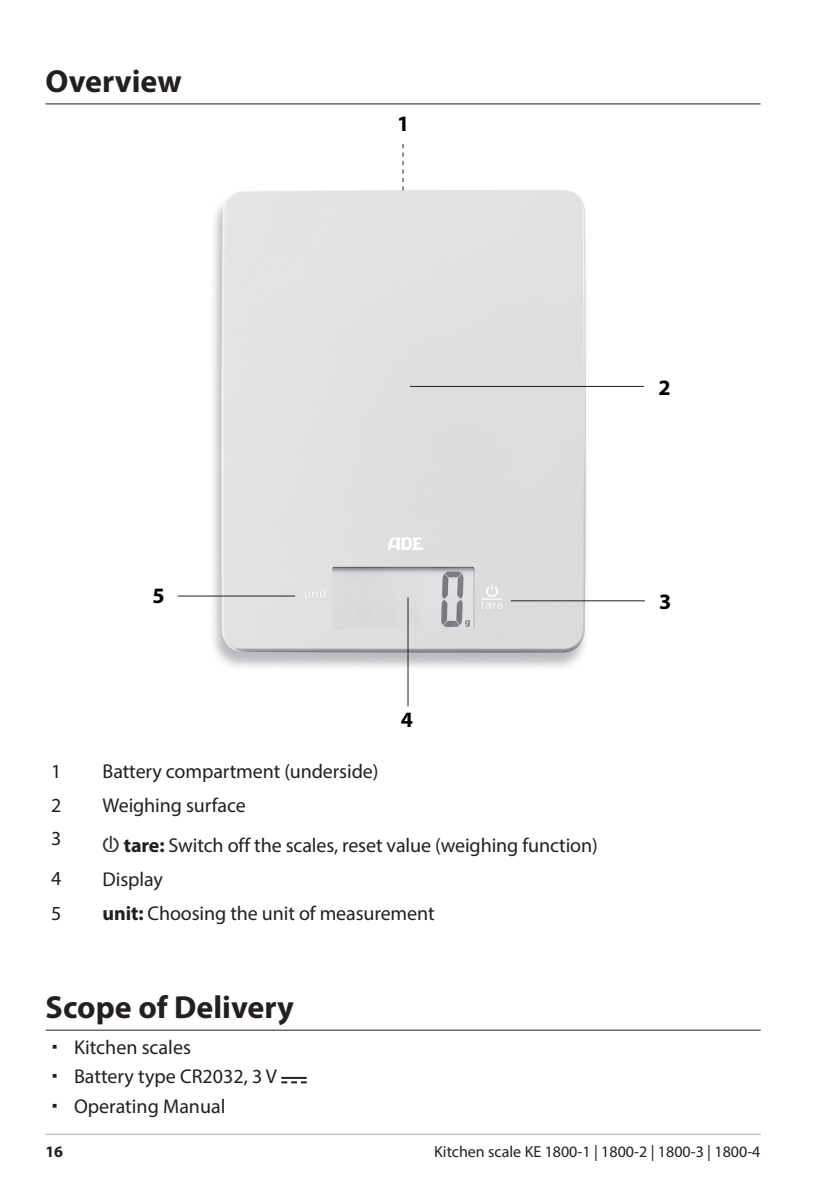
<style>
.page{position:relative;width:840px;height:1191px;background:#fff}
.page>*{position:absolute;margin:0;border:0;box-sizing:border-box;transform-origin:0 0}
.t1{font:700 32px "Myriad Pro";color:#231f20}
.t2{font:700 22px "Myriad Pro";color:#000}
.t3{font:20px/29.6px "Myriad Pro";letter-spacing:-.005em;color:#231f20}
.t4{font:16px "Myriad Pro";color:#231f20}
.t5{font:700 16px "Myriad Pro";color:#231f20}
.s1{font-weight:700}
</style>
<div class="page">
<hr style="left:45px;top:1133px;width:715px;height:1px;background:#adaeb2">
<hr style="left:46px;top:1029px;width:714px;height:1px;background:#231f20">
<img style="left:102px;top:835px;width:17px;height:16px">
<svg style="left:281px;top:1081px;width:25px;height:2px"></svg>
<hr style="left:281px;top:1077px;width:25px;height:2px;background:#231f20">
<hr style="left:45px;top:103px;width:715px;height:1px;background:#231f20">
<img style="left:204px;top:177px;width:398px;height:506px">
<svg style="left:402px;top:144px;width:1px;height:46px"></svg>
<hr style="left:407px;top:597px;width:1px;height:109px;background:#231f20">
<hr style="left:409px;top:386px;width:234px;height:1px;background:#231f20">
<hr style="left:510px;top:600px;width:134px;height:1px;background:#231f20">
<hr style="left:177px;top:595px;width:118px;height:1px;background:#231f20">
<h1 class="t1" style="left:45px;top:60px;width:138px">Overview</h1>
<p class="t2" style="left:397px;top:109px;width:14px">1</p>
<p class="t2" style="left:658px;top:373px;width:14px">2</p>
<p class="t2" style="left:152px;top:581px;width:14px">5</p>
<p class="t2" style="left:400px;top:705px;width:14px">4</p>
<p class="t3" style="left:51px;top:756px;width:12px">1</p>
<p class="t3" style="left:102px;top:756px;width:277px">Battery compartment (underside)</p>
<p class="t3" style="left:51px;top:789px;width:12px">2</p>
<p class="t3" style="left:102px;top:789px;width:145px">Weighing surface</p>
<p class="t3" style="left:51px;top:823px;width:12px">3</p>
<p class="t3" style="left:124px;top:829px;width:475px"><span class="s1">tare:</span> Switch off the scales, reset value (weighing function)</p>
<p class="t3" style="left:51px;top:863px;width:12px">4</p>
<p class="t3" style="left:103px;top:864px;width:62px">Display</p>
<p class="t3" style="left:51px;top:898px;width:12px">5</p>
<p class="t3" style="left:103px;top:898px;width:333px"><span class="s1">unit:</span> Choosing the unit of measurement</p>
<h1 class="t1" style="left:46px;top:986px;width:250px">Scope of Delivery</h1>
<p class="t3" style="left:74px;top:1031px;width:204px">Kitchen scales<br>Battery type CR2032, 3 V<br>Operating Manual</p>
<p class="t2" style="left:658px;top:587px;width:14px">3</p>
<p class="t5" style="left:45px;top:1140px;width:19px">16</p>
<p class="t4" style="left:434px;top:1141px;width:328px">Kitchen scale KE 1800-1 | 1800-2 | 1800-3 | 1800-4</p>
</div>
